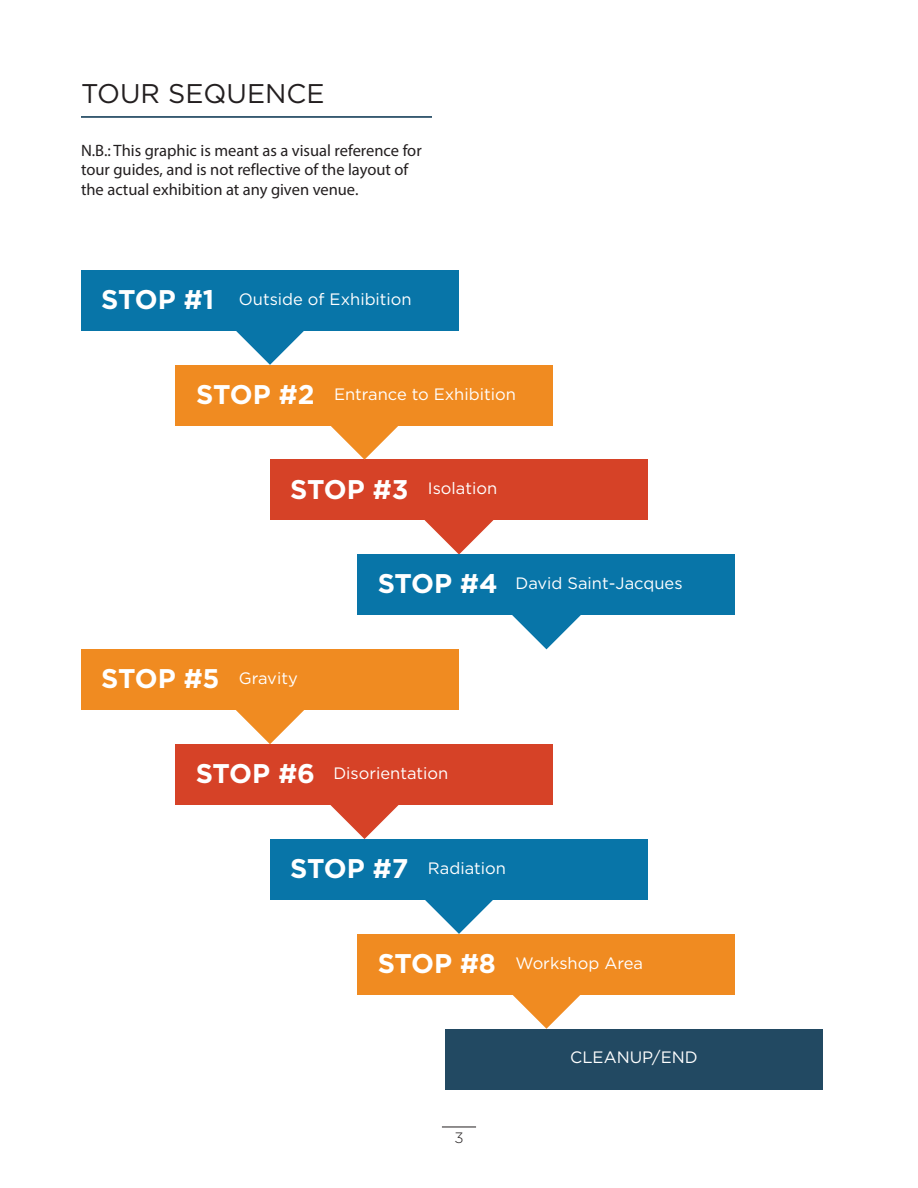
<style>
.page{position:relative;width:918px;height:1188px;background:#fff}
.page>*{position:absolute;margin:0;border:0;box-sizing:border-box;transform-origin:0 0}
.t1{font:700 27px "Gotham";letter-spacing:-.015em;color:#fff}
.Titles{font:27px "Gotham";color:#231f20}
.t2{font:16.5px/19.8px "Myriad Pro";color:#231f20}
.t3{font:16.5px "Gotham";color:#fff}
.t4{font:300 15px "Gotham";color:#231f20}
</style>
<div class="page">
<hr style="left:442px;top:1127px;width:34px;height:1px;background:#231f20">
<svg style="left:425px;top:520px;width:68px;height:35px"></svg>
<div style="left:270px;top:460px;width:378px;height:60px;background:#d64227"></div>
<svg style="left:236px;top:710px;width:68px;height:34px"></svg>
<div style="left:81px;top:649px;width:378px;height:61px;background:#f08b21"></div>
<svg style="left:330px;top:805px;width:69px;height:34px"></svg>
<div style="left:176px;top:744px;width:378px;height:61px;background:#d64227"></div>
<svg style="left:425px;top:900px;width:68px;height:34px"></svg>
<div style="left:270px;top:839px;width:378px;height:61px;background:#0875a8"></div>
<svg style="left:512px;top:994px;width:69px;height:35px"></svg>
<div style="left:357px;top:934px;width:378px;height:60px;background:#f08b21"></div>
<svg style="left:512px;top:615px;width:69px;height:34px"></svg>
<div style="left:357px;top:555px;width:378px;height:60px;background:#0875a8"></div>
<div style="left:445px;top:1029px;width:378px;height:60px;background:#224962"></div>
<svg style="left:330px;top:425px;width:69px;height:35px"></svg>
<div style="left:176px;top:365px;width:378px;height:60px;background:#f08b21"></div>
<hr style="left:81px;top:116px;width:351px;height:2px;background:#224962">
<svg style="left:236px;top:330px;width:68px;height:35px"></svg>
<div style="left:81px;top:270px;width:378px;height:60px;background:#0875a8"></div>
<p class="Titles" style="left:81px;top:76px;width:245px">TOUR SEQUENCE</p>
<p class="t2" style="left:81px;top:140px;width:342px">N.B.: This graphic is meant as a visual reference for tour guides, and is not reflective of the layout of the actual exhibition at any given venue.</p>
<p class="t1" style="left:101px;top:281px;width:114px">STOP #1</p>
<p class="t3" style="left:239px;top:288px;width:174px">Outside of Exhibition</p>
<p class="t1" style="left:196px;top:376px;width:120px">STOP #2</p>
<p class="t3" style="left:334px;top:383px;width:183px">Entrance to Exhibition</p>
<p class="t1" style="left:290px;top:471px;width:120px">STOP #3</p>
<p class="t3" style="left:428px;top:478px;width:71px">Isolation</p>
<p class="t1" style="left:378px;top:566px;width:122px">STOP #4</p>
<p class="t3" style="left:515px;top:573px;width:169px">David Saint-Jacques</p>
<p class="t1" style="left:101px;top:661px;width:120px">STOP #5</p>
<p class="t3" style="left:239px;top:668px;width:60px">Gravity</p>
<p class="t1" style="left:196px;top:756px;width:121px">STOP #6</p>
<p class="t3" style="left:333px;top:763px;width:117px">Disorientation</p>
<p class="t1" style="left:290px;top:850px;width:120px">STOP #7</p>
<p class="t3" style="left:428px;top:857px;width:80px">Radiation</p>
<p class="t1" style="left:378px;top:945px;width:120px">STOP #8</p>
<p class="t3" style="left:515px;top:952px;width:129px">Workshop Area</p>
<p class="t4" style="left:454px;top:1128px;width:11px">3</p>
<p class="t3" style="left:570px;top:1047px;width:129px">CLEANUP/END</p>
</div>
